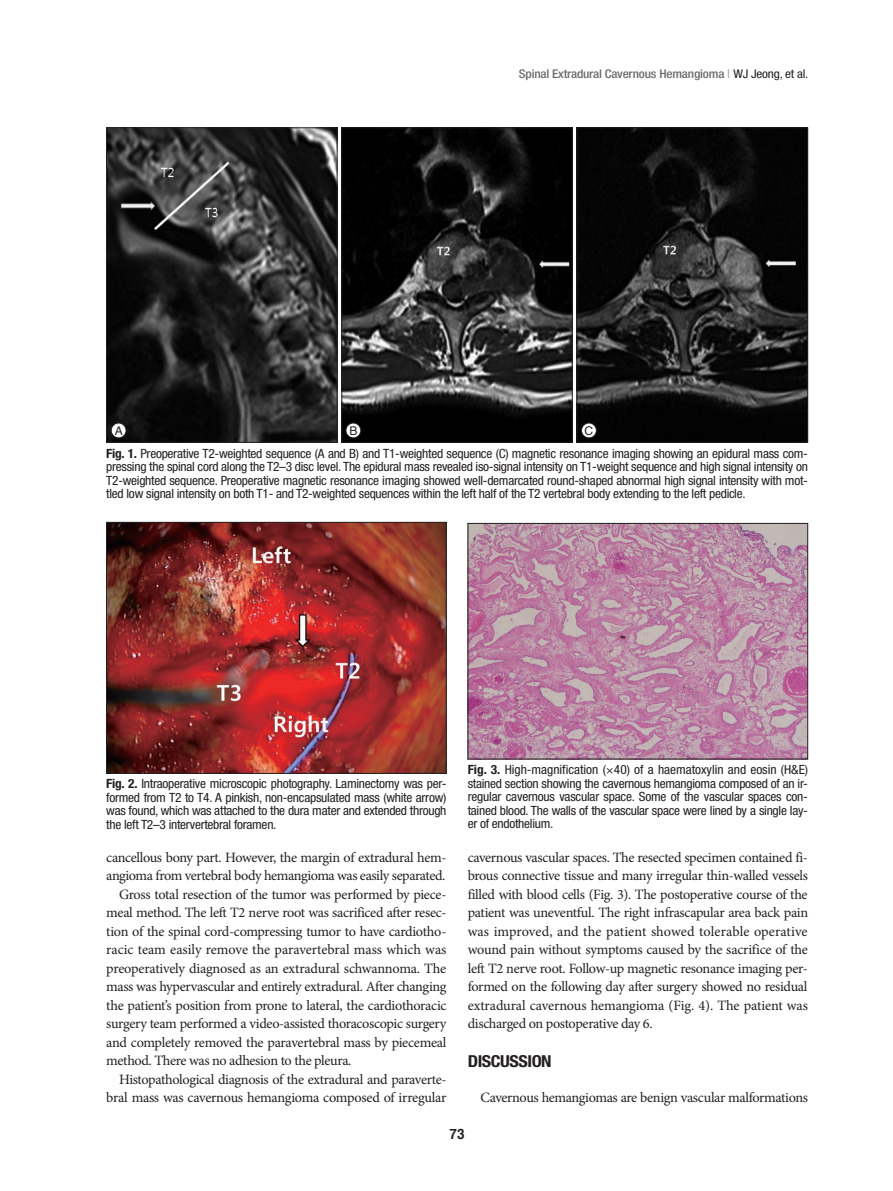
<style>
.page{position:relative;width:893px;height:1191px;background:#fff}
.page>*{position:absolute;margin:0;border:0;box-sizing:border-box;transform-origin:0 0}
.큰제목{font:700 condensed 16.5px "Helvetica Neue LT Std";letter-spacing:-.025em;color:#231f20;scale:1.1 1}
.본문_JKNS{font:14.25px/18.5px "Minion Pro";letter-spacing:-.025em;color:#231f20;text-align:justify}
.t1{font:700 14.25px "Helvetica";color:#231f20;scale:.95 1}
.그림제목_JKN_s{font:condensed 12.75px/13.5px "Helvetica Neue LT Std";letter-spacing:-.02em;color:#231f20;text-align:justify;scale:1.05 1}
.런닝_JKNS{font:500 condensed 12px "Helvetica Neue LT Std";letter-spacing:-.015em;color:#6c6d70;scale:1.1 1}
.t2{font:12px "Helvetica";color:#231f20}
.s1{color:#a8a9ad}
.s2{font-weight:400;color:#231f20}
.s3{font-weight:700}
</style>
<div class="page">
<img style="left:108px;top:130px;width:227px;height:310px">
<div style="left:106px;top:128px;width:231px;height:314px;border:1px solid #231f20"></div>
<img style="left:579px;top:130px;width:227px;height:310px">
<div style="left:577px;top:128px;width:231px;height:314px;border:1px solid #231f20"></div>
<img style="left:344px;top:130px;width:226px;height:310px">
<div style="left:342px;top:128px;width:230px;height:314px;border:1px solid #231f20"></div>
<div style="left:111px;top:423px;width:15px;height:15px;background:#fff;border-radius:50%"></div>
<div style="left:111px;top:423px;width:15px;height:15px;border:1px solid #231f20;border-radius:50%"></div>
<div style="left:346px;top:423px;width:15px;height:15px;background:#fff;border-radius:50%"></div>
<div style="left:346px;top:423px;width:15px;height:15px;border:1px solid #231f20;border-radius:50%"></div>
<div style="left:581px;top:423px;width:15px;height:15px;background:#fff;border-radius:50%"></div>
<div style="left:581px;top:423px;width:16px;height:15px;border:1px solid #231f20;border-radius:50%"></div>
<img style="left:108px;top:524px;width:336px;height:247px">
<div style="left:106px;top:522px;width:340px;height:251px;border:1px solid #231f20"></div>
<img style="left:470px;top:525px;width:336px;height:232px">
<div style="left:468px;top:523px;width:340px;height:236px;border:1px solid #231f20"></div>
<p class="런닝_JKNS" style="left:519px;top:67px;width:265px">Spinal Extradural Cavernous Hemangioma <span class="s1">|</span> <span class="s2">WJ Jeong, et al.</span></p>
<p class="t2" style="left:115px;top:421px;width:10px">A</p>
<p class="t2" style="left:349px;top:421px;width:10px">B</p>
<p class="t2" style="left:585px;top:421px;width:10px">C</p>
<p class="그림제목_JKN_s" style="left:106px;top:446px;width:670px"><span class="s3">Fig. 1.</span> Preoperative T2-weighted sequence (A and B) and T1-weighted sequence (C) magnetic resonance imaging showing an epidural mass com&shy;pressing the spinal cord along the T2–3 disc level. The epidural mass revealed iso-signal intensity on T1-weight sequence and high signal intensity on T2-weighted sequence. Preoperative magnetic resonance imaging showed well-demarcated round-shaped abnormal high signal intensity with mot&shy;tled low signal intensity on both T1- and T2-weighted sequences within the left half of the T2 vertebral body extending to the left pedicle.</p>
<p class="그림제목_JKN_s" style="left:106px;top:777px;width:325px"><span class="s3">Fig. 2.</span> Intraoperative microscopic photography. Laminectomy was per&shy;formed from T2 to T4. A pinkish, non-encapsulated mass (white arrow) was found, which was attached to the dura mater and extended through the left T2–3 intervertebral foramen.</p>
<p class="본문_JKNS" style="left:106px;top:848px;width:342px">cancellous bony part. However, the margin of extradural hem&shy;angioma from vertebral body hemangioma was easily separated.</p>
<p class="본문_JKNS" style="left:106px;top:885px;width:342px;text-indent:13px">Gross total resection of the tumor was performed by piece&shy;meal method. The left T2 nerve root was sacrificed after resec&shy;tion of the spinal cord-compressing tumor to have cardiotho&shy;racic team easily remove the paravertebral mass which was preoperatively diagnosed as an extradural schwannoma. The mass was hypervascular and entirely extradural. After changing the patient’s position from prone to lateral, the cardiothoracic surgery team performed a video-assisted thoracoscopic surgery and completely removed the paravertebral mass by piecemeal method. There was no adhesion to the pleura.</p>
<p class="본문_JKNS" style="left:106px;top:1070px;width:342px;text-align:right">Histopathological diagnosis of the extradural and paraverte&shy;bral mass was cavernous hemangioma composed of irregular</p>
<p class="그림제목_JKN_s" style="left:468px;top:763px;width:326px"><span class="s3">Fig. 3.</span> High-magnification (×40) of a haematoxylin and eosin (H&amp;E) stained section showing the cavernous hemangioma composed of an ir&shy;regular cavernous vascular space. Some of the vascular spaces con&shy;tained blood. The walls of the vascular space were lined by a single lay&shy;er of endothelium.</p>
<p class="본문_JKNS" style="left:468px;top:847px;width:342px">cavernous vascular spaces. The resected specimen contained fi&shy;brous connective tissue and many irregular thin-walled vessels filled with blood cells (Fig. 3). The postoperative course of the patient was uneventful. The right infrascapular area back pain was improved, and the patient showed tolerable operative wound pain without symptoms caused by the sacrifice of the left T2 nerve root. Follow-up magnetic resonance imaging per&shy;formed on the following day after surgery showed no residual extradural cavernous hemangioma (Fig. 4). The patient was discharged on postoperative day 6.</p>
<p class="큰제목" style="left:468px;top:1051px;width:78px">DISCUSSION</p>
<p class="본문_JKNS" style="left:480px;top:1088px;width:329px">Cavernous hemangiomas are benign vascular malformations</p>
<p class="t1" style="left:450px;top:1123px;width:17px">73</p>
</div>
